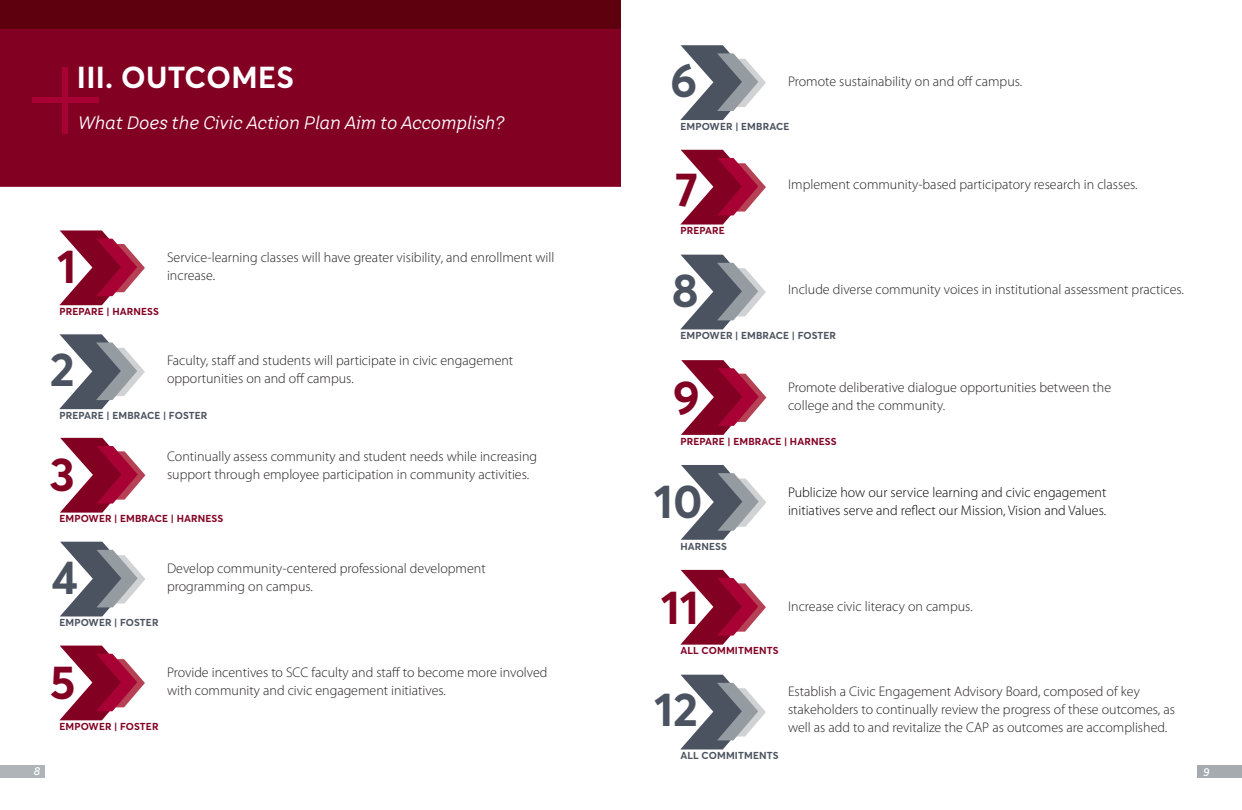
<style>
.page{position:relative;width:1242px;height:810px;background:#fff}
.page>*{position:absolute;margin:0;border:0;box-sizing:border-box;transform-origin:0 0}
.t1{font:700 47px "Averta";color:#4c5360}
.t2{font:700 47px "Averta";color:#820123}
.t3{font:700 30px "Averta";letter-spacing:.01em;color:#fff}
.t4{font:italic 18px "TT Hazelnuts";color:#fff}
.t5{font:300 14px/18px "Myriad Pro";color:#231f20}
.t6{font:300 14px "Myriad Pro";color:#000}
.t7{font:italic 500 11px "TT Hazelnuts";color:#fff}
.t8{font:700 10px "Averta";letter-spacing:.01em;color:#820123}
.t9{font:700 10px "Averta";letter-spacing:.01em;color:#4c5360}
</style>
<div class="page">
<div style="left:0;top:765px;width:45px;height:12px;background:#aeb4b7"></div>
<div style="left:1197px;top:766px;width:45px;height:12px;background:#a5abaf"></div>
<div style="left:0;top:29px;width:621px;height:158px;background:#820123"></div>
<div style="left:0;top:0;width:621px;height:29px;background:#5e000d"></div>
<div style="left:32px;top:97px;width:67px;height:6px;background:#a80235"></div>
<div style="left:62px;top:67px;width:6px;height:67px;background:#a80235"></div>
<svg style="left:59px;top:230px;width:86px;height:75px"></svg>
<svg style="left:59px;top:334px;width:86px;height:75px"></svg>
<svg style="left:60px;top:438px;width:85px;height:75px"></svg>
<svg style="left:60px;top:542px;width:85px;height:74px"></svg>
<svg style="left:59px;top:646px;width:86px;height:74px"></svg>
<svg style="left:680px;top:45px;width:86px;height:75px"></svg>
<svg style="left:680px;top:150px;width:86px;height:75px"></svg>
<svg style="left:680px;top:255px;width:86px;height:74px"></svg>
<svg style="left:681px;top:360px;width:85px;height:75px"></svg>
<svg style="left:681px;top:465px;width:85px;height:75px"></svg>
<svg style="left:680px;top:570px;width:86px;height:75px"></svg>
<svg style="left:680px;top:675px;width:86px;height:74px"></svg>
<p class="t3" style="left:77px;top:57px;width:218px">III. OUTCOMES</p>
<p class="t4" style="left:78px;top:111px;width:428px">What Does the Civic Action Plan Aim to Accomplish?</p>
<p class="t2" style="left:57px;top:234px;width:21px">1</p>
<p class="t5" style="left:167px;top:248px;width:389px">Service-learning classes will have greater visibility, and enrollment will increase.</p>
<p class="t8" style="left:59px;top:304px;width:101px">PREPARE | HARNESS</p>
<p class="t1" style="left:50px;top:337px;width:26px">2</p>
<p class="t5" style="left:167px;top:351px;width:348px">Faculty, staff and students will participate in civic engagement</p>
<p class="t5" style="left:167px;top:369px;width:188px">opportunities on and off campus.</p>
<p class="t9" style="left:59px;top:408px;width:150px">PREPARE | EMBRACE | FOSTER</p>
<p class="t2" style="left:50px;top:441px;width:27px">3</p>
<p class="t5" style="left:167px;top:447px;width:372px">Continually assess community and student needs while increasing</p>
<p class="t5" style="left:167px;top:465px;width:364px">support through employee participation in community activities.</p>
<p class="t8" style="left:59px;top:512px;width:165px">EMPOWER | EMBRACE | HARNESS</p>
<p class="t1" style="left:51px;top:544px;width:28px">4</p>
<p class="t9" style="left:59px;top:616px;width:101px">EMPOWER | FOSTER</p>
<p class="t5" style="left:167px;top:560px;width:320px">Develop community-centered professional development</p>
<p class="t5" style="left:167px;top:578px;width:147px">programming on campus.</p>
<p class="t2" style="left:50px;top:649px;width:27px">5</p>
<p class="t5" style="left:167px;top:663px;width:382px">Provide incentives to SCC faculty and staff to become more involved</p>
<p class="t5" style="left:167px;top:681px;width:280px">with community and civic engagement initiatives.</p>
<p class="t8" style="left:59px;top:720px;width:101px">EMPOWER | FOSTER</p>
<p class="t1" style="left:670px;top:47px;width:29px">6</p>
<p class="t5" style="left:788px;top:72px;width:236px">Promote sustainability on and off campus.</p>
<p class="t9" style="left:680px;top:119px;width:110px">EMPOWER | EMBRACE</p>
<p class="t2" style="left:675px;top:156px;width:24px">7</p>
<p class="t8" style="left:680px;top:224px;width:46px">PREPARE</p>
<p class="t1" style="left:672px;top:257px;width:28px">8</p>
<p class="t5" style="left:788px;top:175px;width:351px">Implement community-based participatory research in classes.</p>
<p class="t5" style="left:788px;top:280px;width:398px">Include diverse community voices in institutional assessment practices.</p>
<p class="t9" style="left:680px;top:329px;width:157px">EMPOWER | EMBRACE | FOSTER</p>
<p class="t2" style="left:673px;top:364px;width:29px">9</p>
<p class="t5" style="left:788px;top:378px;width:325px">Promote deliberative dialogue opportunities between the</p>
<p class="t5" style="left:788px;top:396px;width:159px">college and the community.</p>
<p class="t8" style="left:680px;top:434px;width:158px">PREPARE | EMBRACE | HARNESS</p>
<p class="t1" style="left:654px;top:468px;width:50px">10</p>
<p class="t9" style="left:680px;top:539px;width:48px">HARNESS</p>
<p class="t6" style="left:788px;top:484px;width:320px">Publicize how our service learning and civic engagement</p>
<p class="t6" style="left:788px;top:502px;width:320px">initiatives serve and reflect our Mission, Vision and Values.</p>
<p class="t2" style="left:661px;top:574px;width:40px">11</p>
<p class="t8" style="left:680px;top:644px;width:100px">ALL COMMITMENTS</p>
<p class="t5" style="left:788px;top:597px;width:186px">Increase civic literacy on campus.</p>
<p class="t1" style="left:654px;top:676px;width:46px">12</p>
<p class="t9" style="left:680px;top:749px;width:100px">ALL COMMITMENTS</p>
<p class="t5" style="left:788px;top:682px;width:353px">Establish a Civic Engagement Advisory Board, composed of key</p>
<p class="t5" style="left:788px;top:700px;width:388px">stakeholders to continually review the progress of these outcomes, as well as add to and revitalize the CAP as outcomes are accomplished.</p>
<p class="t7" style="left:34px;top:764px;width:8px">8</p>
<p class="t7" style="left:1203px;top:765px;width:8px">9</p>
</div>
